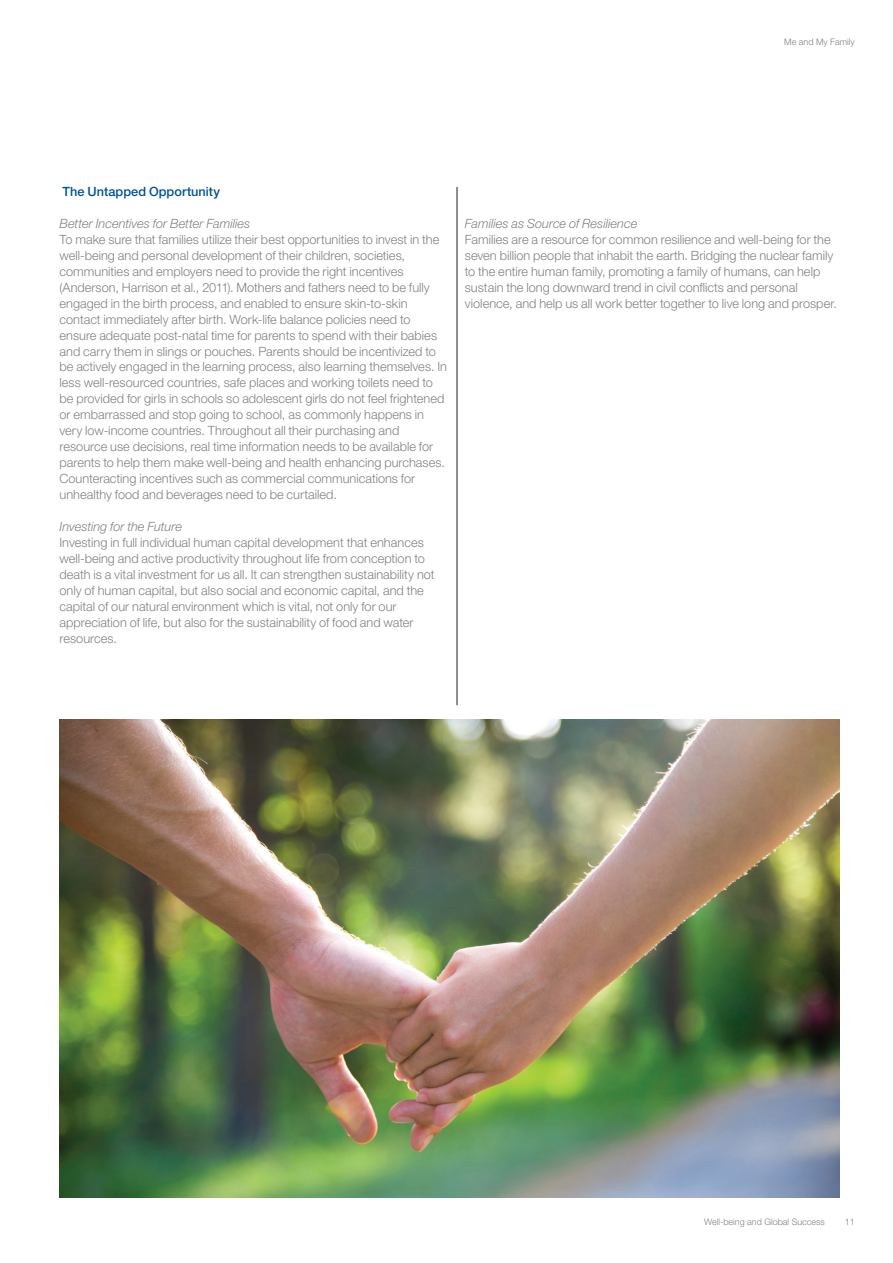
<style>
.page{position:relative;width:893px;height:1263px;background:#fff}
.page>*{position:absolute;margin:0;border:0;box-sizing:border-box;transform-origin:0 0}
.Body_copy{font:300 12.75px/15.9px "Helvetica Neue LT Pro";color:#808285}
.Body_copy-2{font:italic 300 12.75px "Helvetica Neue LT Pro";color:#808285}
.Body_copy-3{font:500 12.75px "Helvetica Neue LT Pro";color:#01529a}
.t1{font:300 9px "Helvetica Neue LT Pro";color:#808285}
</style>
<div class="page">
<hr style="left:457px;top:187px;width:1px;height:518px;background:#231f20">
<img style="left:60px;top:719px;width:780px;height:478px">
<p class="t1" style="left:784px;top:36px;width:72px">Me and My Family</p>
<p class="Body_copy-3" style="left:63px;top:184px;width:159px">The Untapped Opportunity</p>
<p class="Body_copy-2" style="left:60px;top:216px;width:192px">Better Incentives for Better Families</p>
<p class="Body_copy" style="left:60px;top:231px;width:389px">To make sure that families utilize their best opportunities to invest in the well-being and personal development of their children, societies, communities and employers need to provide the right incentives (Anderson, Harrison et al., 2011). Mothers and fathers need to be fully engaged in the birth process, and enabled to ensure skin-to-skin contact immediately after birth. Work-life balance policies need to ensure adequate post-natal time for parents to spend with their babies and carry them in slings or pouches. Parents should be incentivized to be actively engaged in the learning process, also learning themselves. In less well-resourced countries, safe places and working toilets need to be provided for girls in schools so adolescent girls do not feel frightened or embarrassed and stop going to school, as commonly happens in very low-income countries. Throughout all their purchasing and resource use decisions, real time information needs to be available for parents to help them make well-being and health enhancing purchases.<br>Counteracting incentives such as commercial communications for unhealthy food and beverages need to be curtailed.</p>
<p class="Body_copy-2" style="left:60px;top:519px;width:124px">Investing for the Future</p>
<p class="Body_copy" style="left:60px;top:534px;width:377px">Investing in full individual human capital development that enhances well-being and active productivity throughout life from conception to death is a vital investment for us all. It can strengthen sustainability not only of human capital, but also social and economic capital, and the capital of our natural environment which is vital, not only for our appreciation of life, but also for the sustainability of food and water resources.</p>
<p class="Body_copy-2" style="left:465px;top:216px;width:174px">Families as Source of Resilience</p>
<p class="Body_copy" style="left:465px;top:231px;width:373px">Families are a resource for common resilience and well-being for the seven billion people that inhabit the earth. Bridging the nuclear family to the entire human family, promoting a family of humans, can help sustain the long downward trend in civil conflicts and personal violence, and help us all work better together to live long and prosper.</p>
<p class="t1" style="left:704px;top:1216px;width:122px">Well-being and Global Success</p>
<p class="t1" style="left:845px;top:1216px;width:12px">11</p>
</div>
